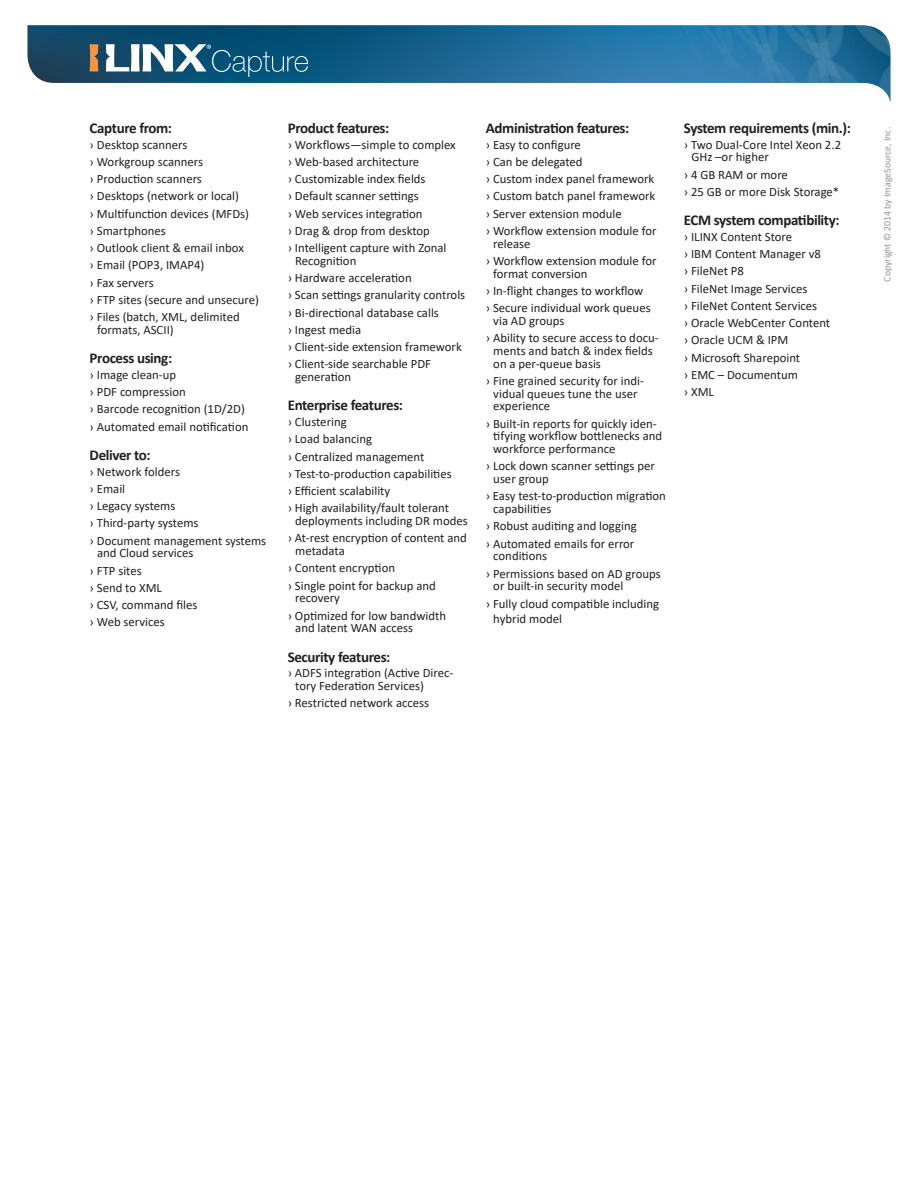
<style>
.page{position:relative;width:918px;height:1188px;background:#fff}
.page>*{position:absolute;margin:0;border:0;box-sizing:border-box;transform-origin:0 0}
.Subhead_4-column_bac{font:700 15px "Calibri";letter-spacing:-.025em;color:#231f20}
.List_4-column_back{font:12.75px/12.8px "Calibri";color:#231f20}
.t1{font:9.75px "Calibri";color:#939598}
</style>
<div class="page">
<img style="left:27px;top:25px;width:864px;height:78px">
<svg style="left:90px;top:44px;width:8px;height:27px"></svg>
<svg style="left:106px;top:44px;width:202px;height:33px"></svg>
<p class="Subhead_4-column_bac" style="left:90px;top:117px;width:84px">Capture from:</p>
<p class="List_4-column_back" style="left:90px;top:138px;width:99px">› Desktop scanners</p>
<p class="List_4-column_back" style="left:90px;top:155px;width:115px">› Workgroup scanners</p>
<p class="List_4-column_back" style="left:90px;top:172px;width:114px">› Production scanners</p>
<p class="List_4-column_back" style="left:90px;top:189px;width:151px">› Desktops (network or local)</p>
<p class="List_4-column_back" style="left:90px;top:207px;width:161px">› Multifunction devices (MFDs)</p>
<p class="List_4-column_back" style="left:90px;top:224px;width:78px">› Smartphones</p>
<p class="List_4-column_back" style="left:90px;top:241px;width:156px">› Outlook client &amp; email inbox</p>
<p class="List_4-column_back" style="left:90px;top:258px;width:116px">› Email (POP3, IMAP4)</p>
<p class="List_4-column_back" style="left:90px;top:276px;width:66px">› Fax servers</p>
<p class="List_4-column_back" style="left:90px;top:293px;width:171px">› FTP sites (secure and unsecure)</p>
<p class="List_4-column_back" style="left:97px;top:310px;width:144px;text-indent:-8px">› Files (batch, XML, delimited formats, ASCII)</p>
<p class="Subhead_4-column_bac" style="left:90px;top:347px;width:84px">Process using:</p>
<p class="List_4-column_back" style="left:90px;top:368px;width:88px">› Image clean-up</p>
<p class="List_4-column_back" style="left:90px;top:385px;width:98px">› PDF compression</p>
<p class="List_4-column_back" style="left:90px;top:402px;width:157px">› Barcode recognition (1D/2D)</p>
<p class="List_4-column_back" style="left:90px;top:420px;width:160px">› Automated email notification</p>
<p class="Subhead_4-column_bac" style="left:90px;top:444px;width:63px">Deliver to:</p>
<p class="List_4-column_back" style="left:90px;top:465px;width:92px">› Network folders</p>
<p class="List_4-column_back" style="left:90px;top:482px;width:37px">› Email</p>
<p class="List_4-column_back" style="left:90px;top:499px;width:87px">› Legacy systems</p>
<p class="List_4-column_back" style="left:90px;top:516px;width:110px">› Third-party systems</p>
<p class="List_4-column_back" style="left:97px;top:534px;width:171px;text-indent:-8px">› Document management systems and Cloud services</p>
<p class="List_4-column_back" style="left:90px;top:564px;width:54px">› FTP sites</p>
<p class="List_4-column_back" style="left:90px;top:581px;width:74px">› Send to XML</p>
<p class="List_4-column_back" style="left:90px;top:598px;width:109px">› CSV, command files</p>
<p class="List_4-column_back" style="left:90px;top:615px;width:77px">› Web services</p>
<p class="Subhead_4-column_bac" style="left:288px;top:117px;width:103px">Product features:</p>
<p class="List_4-column_back" style="left:288px;top:138px;width:170px">› Workflows—simple to complex</p>
<p class="List_4-column_back" style="left:288px;top:155px;width:133px">› Web-based architecture</p>
<p class="List_4-column_back" style="left:288px;top:172px;width:139px">› Customizable index fields</p>
<p class="List_4-column_back" style="left:288px;top:189px;width:133px">› Default scanner settings</p>
<p class="List_4-column_back" style="left:288px;top:207px;width:136px">› Web services integration</p>
<p class="List_4-column_back" style="left:288px;top:224px;width:144px">› Drag &amp; drop from desktop</p>
<p class="List_4-column_back" style="left:295px;top:241px;width:153px;text-indent:-8px">› Intelligent capture with Zonal<br>Recognition</p>
<p class="List_4-column_back" style="left:288px;top:271px;width:125px">› Hardware acceleration</p>
<p class="List_4-column_back" style="left:288px;top:288px;width:179px">› Scan settings granularity controls</p>
<p class="List_4-column_back" style="left:288px;top:306px;width:153px">› Bi-directional database calls</p>
<p class="List_4-column_back" style="left:288px;top:323px;width:75px">› Ingest media</p>
<p class="List_4-column_back" style="left:288px;top:340px;width:176px">› Client-side extension framework</p>
<p class="List_4-column_back" style="left:295px;top:357px;width:137px;text-indent:-8px">› Client-side searchable PDF generation</p>
<p class="Subhead_4-column_bac" style="left:288px;top:395px;width:117px">Enterprise features:</p>
<p class="List_4-column_back" style="left:288px;top:415px;width:61px">› Clustering</p>
<p class="List_4-column_back" style="left:288px;top:432px;width:86px">› Load balancing</p>
<p class="List_4-column_back" style="left:288px;top:450px;width:138px">› Centralized management</p>
<p class="List_4-column_back" style="left:288px;top:467px;width:165px">› Test-to-production capabilities</p>
<p class="List_4-column_back" style="left:288px;top:484px;width:104px">› Efficient scalability</p>
<p class="List_4-column_back" style="left:295px;top:501px;width:174px;text-indent:-8px">› High availability/fault tolerant deployments including DR modes</p>
<p class="List_4-column_back" style="left:295px;top:531px;width:173px;text-indent:-8px">› At-rest encryption of content and metadata</p>
<p class="List_4-column_back" style="left:288px;top:561px;width:109px">› Content encryption</p>
<p class="List_4-column_back" style="left:295px;top:579px;width:142px;text-indent:-8px">› Single point for backup and recovery</p>
<p class="List_4-column_back" style="left:295px;top:609px;width:152px;text-indent:-8px">› Optimized for low bandwidth and latent WAN access</p>
<p class="Subhead_4-column_bac" style="left:288px;top:646px;width:104px">Security features:</p>
<p class="List_4-column_back" style="left:295px;top:666px;width:160px;text-indent:-8px">› ADFS integration (Active Direc&shy;tory Federation Services)</p>
<p class="List_4-column_back" style="left:288px;top:696px;width:143px">› Restricted network access</p>
<p class="Subhead_4-column_bac" style="left:486px;top:117px;width:145px">Administration features:</p>
<p class="List_4-column_back" style="left:486px;top:138px;width:97px">› Easy to configure</p>
<p class="List_4-column_back" style="left:486px;top:155px;width:98px">› Can be delegated</p>
<p class="List_4-column_back" style="left:486px;top:172px;width:170px">› Custom index panel framework</p>
<p class="List_4-column_back" style="left:486px;top:189px;width:171px">› Custom batch panel framework</p>
<p class="List_4-column_back" style="left:486px;top:207px;width:137px">› Server extension module</p>
<p class="List_4-column_back" style="left:493px;top:224px;width:165px;text-indent:-8px">› Workflow extension module for release</p>
<p class="List_4-column_back" style="left:493px;top:254px;width:165px;text-indent:-8px">› Workflow extension module for format conversion</p>
<p class="List_4-column_back" style="left:486px;top:284px;width:159px">› In-flight changes to workflow</p>
<p class="List_4-column_back" style="left:493px;top:301px;width:159px;text-indent:-8px">› Secure individual work queues via AD groups</p>
<p class="List_4-column_back" style="left:493px;top:331px;width:167px;text-indent:-8px">› Ability to secure access to docu&shy;ments and batch &amp; index fields on a per-queue basis</p>
<p class="List_4-column_back" style="left:493px;top:374px;width:152px;text-indent:-8px">› Fine grained security for indi&shy;vidual queues tune the user experience</p>
<p class="List_4-column_back" style="left:493px;top:417px;width:170px;text-indent:-8px">› Built-in reports for quickly iden&shy;tifying workflow bottlenecks and workforce performance</p>
<p class="List_4-column_back" style="left:493px;top:459px;width:163px;text-indent:-8px">› Lock down scanner settings per user group</p>
<p class="List_4-column_back" style="left:493px;top:489px;width:174px;text-indent:-8px">› Easy test-to-production migration capabilities</p>
<p class="List_4-column_back" style="left:486px;top:519px;width:152px">› Robust auditing and logging</p>
<p class="List_4-column_back" style="left:493px;top:537px;width:143px;text-indent:-8px">› Automated emails for error conditions</p>
<p class="List_4-column_back" style="left:493px;top:567px;width:169px;text-indent:-8px">› Permissions based on AD groups or built-in security model</p>
<p class="List_4-column_back" style="left:493px;top:595px;width:167px;line-height:15.8px;text-indent:-8px">› Fully cloud compatible including hybrid model</p>
<p class="Subhead_4-column_bac" style="left:684px;top:117px;width:168px">System requirements (min.):</p>
<p class="List_4-column_back" style="left:691px;top:138px;width:151px;text-indent:-8px">› Two Dual-Core Intel Xeon 2.2<br>GHz –or higher</p>
<p class="List_4-column_back" style="left:684px;top:168px;width:106px">› 4 GB RAM or more</p>
<p class="List_4-column_back" style="left:684px;top:185px;width:157px">› 25 GB or more Disk Storage*</p>
<p class="Subhead_4-column_bac" style="left:684px;top:209px;width:157px">ECM system compatibility:</p>
<p class="List_4-column_back" style="left:684px;top:230px;width:110px">› ILINX Content Store</p>
<p class="List_4-column_back" style="left:684px;top:247px;width:139px">› IBM Content Manager v8</p>
<p class="List_4-column_back" style="left:684px;top:264px;width:61px">› FileNet P8</p>
<p class="List_4-column_back" style="left:684px;top:282px;width:125px">› FileNet Image Services</p>
<p class="List_4-column_back" style="left:684px;top:299px;width:135px">› FileNet Content Services</p>
<p class="List_4-column_back" style="left:684px;top:316px;width:148px">› Oracle WebCenter Content</p>
<p class="List_4-column_back" style="left:684px;top:333px;width:106px">› Oracle UCM &amp; IPM</p>
<p class="List_4-column_back" style="left:684px;top:351px;width:118px">› Microsoft Sharepoint</p>
<p class="List_4-column_back" style="left:684px;top:368px;width:116px">› EMC – Documentum</p>
<p class="List_4-column_back" style="left:684px;top:385px;width:32px">› XML</p>
<p class="t1" style="left:880px;top:282px;width:156px;rotate:-90deg">Copyright © 2014 by ImageSource, Inc.</p>
</div>
